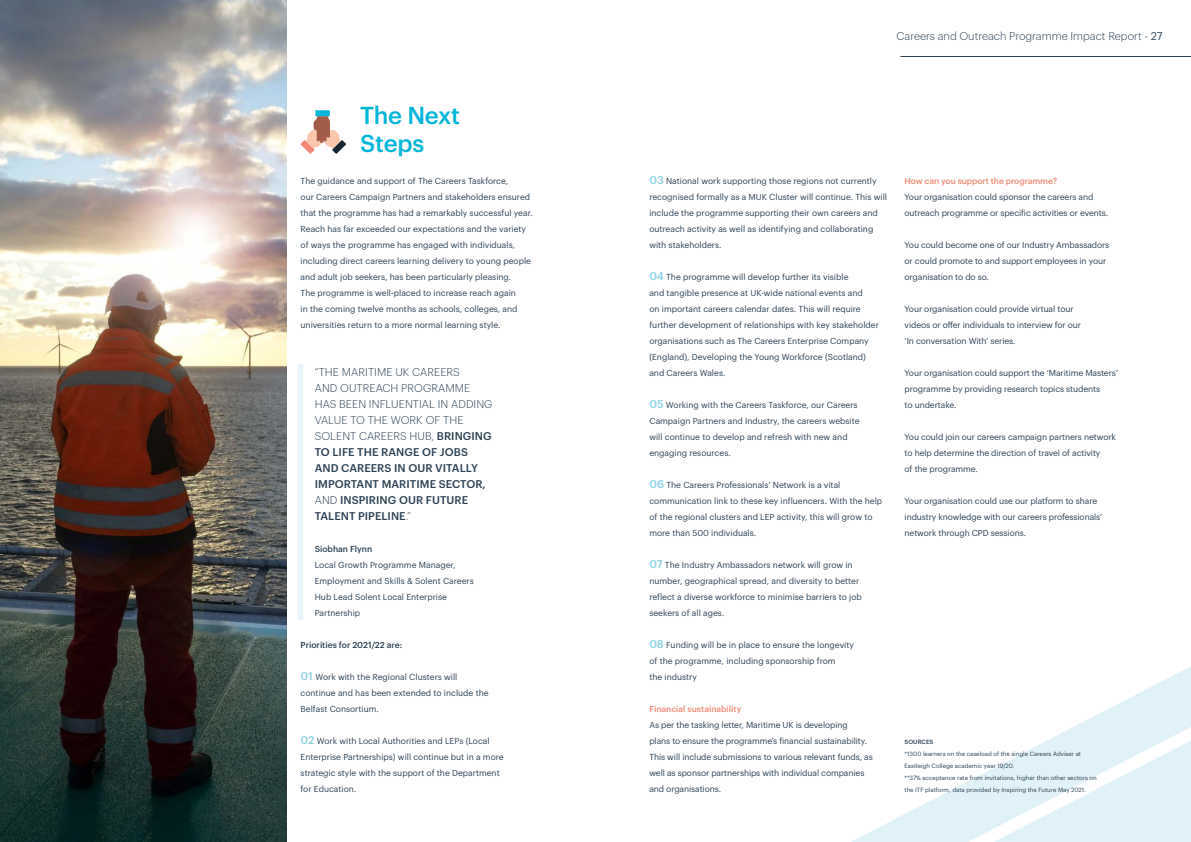
<style>
.page{position:relative;width:1191px;height:842px;background:#fff}
.page>*{position:absolute;margin:0;border:0;box-sizing:border-box;transform-origin:0 0}
.t1{font:500 24px/28px "Graphik";letter-spacing:-.01em;color:#00b5d8}
.t2{font:300 11px/16px "Graphik";letter-spacing:.005em;color:#2c4255}
.t3{font:8.5px/16px "Graphik";color:#2c4255}
.t4{font:500 8.5px "Graphik";letter-spacing:-.01em;color:#f18877}
.t5{font:500 8.5px "Graphik";color:#2c4255}
.t6{font:6px/12px "Graphik";color:#2c4255}
.t7{font:500 6px "Graphik";letter-spacing:.005em;color:#2c4255}
.s1{font-weight:500}
.s2{font-weight:500;font-size:11px;color:#8cd0e5}
.s3{font-weight:400}
</style>
<div class="page">
<svg style="left:851px;top:666px;width:340px;height:176px"></svg>
<img style="left:0;top:0;width:286px;height:842px">
<hr style="left:900px;top:56px;width:291px;height:1px;background:#2c4255">
<div style="left:298px;top:364px;width:5px;height:256px;background:#e6f4fa"></div>
<svg style="left:300px;top:116px;width:46px;height:38px"></svg>
<div style="left:315px;top:110px;width:15px;height:6px;background:#00b5d9"></div>
<h1 class="t1" style="left:360px;top:99px;width:101px">The Next<br>Steps</h1>
<p class="t3" style="left:300px;top:172px;width:234px">The guidance and support of The Careers Taskforce,<br>our Careers Campaign Partners and stakeholders ensured that the programme has had a remarkably successful year.<br>Reach has far exceeded our expectations and the variety of ways the programme has engaged with individuals, including direct careers learning delivery to young people and adult job seekers, has been particularly pleasing.<br>The programme is well-placed to increase reach again<br>in the coming twelve months as schools, colleges, and universities return to a more normal learning style.</p>
<p class="t2" style="left:315px;top:363px;width:179px">“THE MARITIME UK CAREERS<br>AND OUTREACH PROGRAMME<br>HAS BEEN INFLUENTIAL IN ADDING<br>VALUE TO THE WORK OF THE<br>SOLENT CAREERS HUB, <span class="s1">BRINGING<br>TO LIFE THE RANGE OF JOBS<br>AND CAREERS IN OUR VITALLY<br>IMPORTANT MARITIME SECTOR,<br></span>AND <span class="s1">INSPIRING OUR FUTURE<br>TALENT PIPELINE</span>.”</p>
<p class="t5" style="left:315px;top:542px;width:59px">Siobhan Flynn</p>
<p class="t3" style="left:315px;top:556px;width:161px">Local Growth Programme Manager,<br>Employment and Skills &amp; Solent Careers<br>Hub Lead Solent Local Enterprise<br>Partnership</p>
<p class="t5" style="left:300px;top:638px;width:103px">Priorities for 2021/22 are:</p>
<p class="t3" style="left:300px;top:668px;width:189px"><span class="s2">01</span> Work with the Regional Clusters will continue and has been extended to include the<br>Belfast Consortium.</p>
<p class="t3" style="left:300px;top:732px;width:205px"><span class="s2">02</span> Work with Local Authorities and LEPs (Local Enterprise Partnerships) will continue but in a more strategic style with the support of the Department for Education.</p>
<p class="t2" style="left:896px;top:27px;width:267px">Careers and Outreach Programme Impact Report - <span class="s3">27</span></p>
<p class="t3" style="left:649px;top:172px;width:239px"><span class="s2">03</span> National work supporting those regions not currently recognised formally as a MUK Cluster will continue. This will include the programme supporting their own careers and outreach activity as well as identifying and collaborating with stakeholders.</p>
<p class="t3" style="left:649px;top:268px;width:231px"><span class="s2">04</span> The programme will develop further its visible<br>and tangible presence at UK-wide national events and<br>on important careers calendar dates. This will require further development of relationships with key stakeholder organisations such as The Careers Enterprise Company (England), Developing the Young Workforce (Scotland) and Careers Wales.</p>
<p class="t3" style="left:649px;top:396px;width:212px"><span class="s2">05</span> Working with the Careers Taskforce, our Careers Campaign Partners and Industry, the careers website will continue to develop and refresh with new and engaging resources.</p>
<p class="t3" style="left:649px;top:476px;width:234px"><span class="s2">06</span> The Careers Professionals’ Network is a vital communication link to these key influencers. With the help of the regional clusters and LEP activity, this will grow to more than 500 individuals.</p>
<p class="t3" style="left:649px;top:556px;width:214px"><span class="s2">07</span> The Industry Ambassadors network will grow in number, geographical spread, and diversity to better reflect a diverse workforce to minimise barriers to job seekers of all ages.</p>
<p class="t3" style="left:649px;top:636px;width:206px"><span class="s2">08</span> Funding will be in place to ensure the longevity of the programme, including sponsorship from<br>the industry</p>
<p class="t4" style="left:649px;top:702px;width:94px">Financial sustainability</p>
<p class="t3" style="left:649px;top:716px;width:225px">As per the tasking letter, Maritime UK is developing<br>plans to ensure the programme’s financial sustainability.<br>This will include submissions to various relevant funds, as well as sponsor partnerships with individual companies and organisations.</p>
<p class="t4" style="left:904px;top:174px;width:154px">How can you support the programme?</p>
<p class="t3" style="left:904px;top:188px;width:205px">Your organisation could sponsor the careers and outreach programme or specific activities or events.</p>
<p class="t3" style="left:904px;top:236px;width:206px">You could become one of our Industry Ambassadors or could promote to and support employees in your organisation to do so.</p>
<p class="t3" style="left:904px;top:300px;width:178px">Your organisation could provide virtual tour videos or offer individuals to interview for our ‘In conversation With’ series.</p>
<p class="t3" style="left:904px;top:364px;width:215px">Your organisation could support the ‘Maritime Masters’ programme by providing research topics students<br>to undertake.</p>
<p class="t3" style="left:904px;top:428px;width:213px">You could join our careers campaign partners network to help determine the direction of travel of activity<br>of the programme.</p>
<p class="t3" style="left:904px;top:492px;width:199px">Your organisation could use our platform to share industry knowledge with our careers professionals’ network through CPD sessions.</p>
<p class="t7" style="left:904px;top:737px;width:30px">SOURCES</p>
<p class="t6" style="left:904px;top:747px;width:194px">*1300 learners on the caseload of the single Careers Adviser at Eastleigh College academic year 19/20.<br>**37% acceptance rate from invitations, higher than other sectors on the ITF platform, data provided by Inspiring the Future May 2021.</p>
</div>
